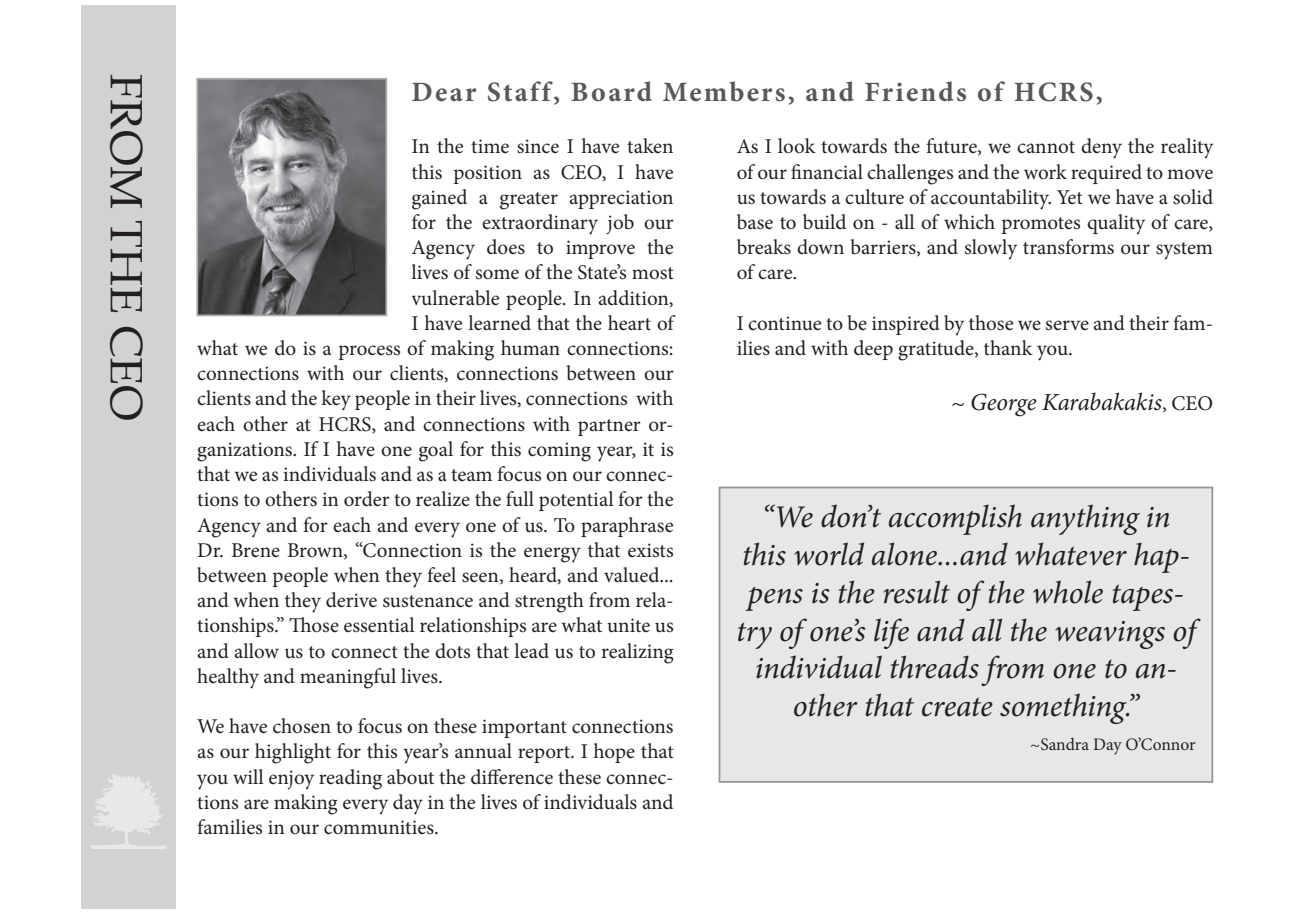
<style>
.page{position:relative;width:1292px;height:914px;background:#fff}
.page>*{position:absolute;margin:0;border:0;box-sizing:border-box;transform-origin:0 0}
.t1{font:45.5px "Book Antiqua";color:#231f20}
.t2{font:italic 31.5px/37.8px "Minion Pro";letter-spacing:-.01em;color:#231f20;text-align:center}
.t3{font:700 28px "Minion Pro";letter-spacing:.08em;color:#57585a}
.t4{font:italic 24.5px "Minion Pro";letter-spacing:-.01em;color:#231f20}
.t5{font:21px/25.2px "Minion Pro";color:#231f20;text-align:justify}
.t6{font:17.5px "Minion Pro";color:#231f20}
.s1{font-style:normal;font-size:21px}
</style>
<div class="page">
<div style="left:81px;top:5px;width:95px;height:903px;background:#d1d2d4"></div>
<img style="left:93px;top:774px;width:22px;height:49px">
<img style="left:199px;top:81px;width:185px;height:232px">
<div style="left:196px;top:78px;width:191px;height:238px;border:2px solid #a8a9ad"></div>
<div style="left:719px;top:487px;width:493px;height:294px;background:#e6e7e9"></div>
<div style="left:718px;top:486px;width:495px;height:296px;border:2px solid #939598"></div>
<h1 class="t1" style="left:158px;top:74px;width:348px;rotate:90deg">FROM THE CEO</h1>
<h3 class="t3" style="left:411px;top:72px;width:693px">Dear Staff, Board Members, and Friends of HCRS,</h3>
<p class="t5" style="left:411px;top:134px;width:264px">In the time since I have taken</p>
<p class="t5" style="left:411px;top:159px;width:264px">this position as CEO, I have</p>
<p class="t5" style="left:411px;top:184px;width:264px">gained a greater appreciation</p>
<p class="t5" style="left:411px;top:210px;width:264px">for the extraordinary job our</p>
<p class="t5" style="left:411px;top:235px;width:264px">Agency does to improve the</p>
<p class="t5" style="left:411px;top:260px;width:264px">lives of some of the State’s most</p>
<p class="t5" style="left:411px;top:285px;width:264px">vulnerable people. In addition,</p>
<p class="t5" style="left:411px;top:310px;width:264px">I have learned that the heart of</p>
<p class="t5" style="left:197px;top:336px;width:478px">what we do is a process of making human connections:</p>
<p class="t5" style="left:197px;top:361px;width:478px">connections with our clients, connections between our</p>
<p class="t5" style="left:197px;top:386px;width:478px">clients and the key people in their lives, connections with</p>
<p class="t5" style="left:197px;top:411px;width:478px">each other at HCRS, and connections with partner or-</p>
<p class="t5" style="left:197px;top:436px;width:478px">ganizations. If I have one goal for this coming year, it is</p>
<p class="t5" style="left:197px;top:462px;width:478px">that we as individuals and as a team focus on our connec-</p>
<p class="t5" style="left:197px;top:487px;width:478px">tions to others in order to realize the full potential for the</p>
<p class="t5" style="left:197px;top:512px;width:478px">Agency and for each and every one of us. To paraphrase</p>
<p class="t5" style="left:197px;top:537px;width:478px">Dr. Brene Brown, “Connection is the energy that exists</p>
<p class="t5" style="left:197px;top:562px;width:478px">between people when they feel seen, heard, and valued...</p>
<p class="t5" style="left:197px;top:588px;width:478px">and when they derive sustenance and strength from rela-</p>
<p class="t5" style="left:197px;top:613px;width:478px">tionships.” Those essential relationships are what unite us</p>
<p class="t5" style="left:197px;top:638px;width:478px">and allow us to connect the dots that lead us to realizing</p>
<p class="t5" style="left:197px;top:663px;width:247px">healthy and meaningful lives.</p>
<p class="t5" style="left:197px;top:714px;width:478px">We have chosen to focus on these important connections as our highlight for this year’s annual report. I hope that you will enjoy reading about the difference these connec&shy;tions are making every day in the lives of individuals and families in our communities.</p>
<p class="t5" style="left:736px;top:134px;width:478px">As I look towards the future, we cannot deny the reality of our financial challenges and the work required to move us towards a culture of accountability. Yet we have a solid base to build on - all of which promotes quality of care, breaks down barriers, and slowly transforms our system of care.</p>
<p class="t5" style="left:736px;top:310px;width:478px">I continue to be inspired by those we serve and their fam&shy;ilies and with deep gratitude, thank you.</p>
<p class="t4" style="left:950px;top:385px;width:264px">~ George Karabakakis<span class="s1">, CEO</span></p>
<h2 class="t2" style="left:736px;top:498px;width:461px">“We don’t accomplish anything in this world alone...and whatever hap&shy;pens is the result of the whole tapes&shy;try of one’s life and all the weavings of individual threads from one to an&shy;other that create something.”</h2>
<p class="t6" style="left:1030px;top:732px;width:167px">~Sandra Day O’Connor</p>
</div>
